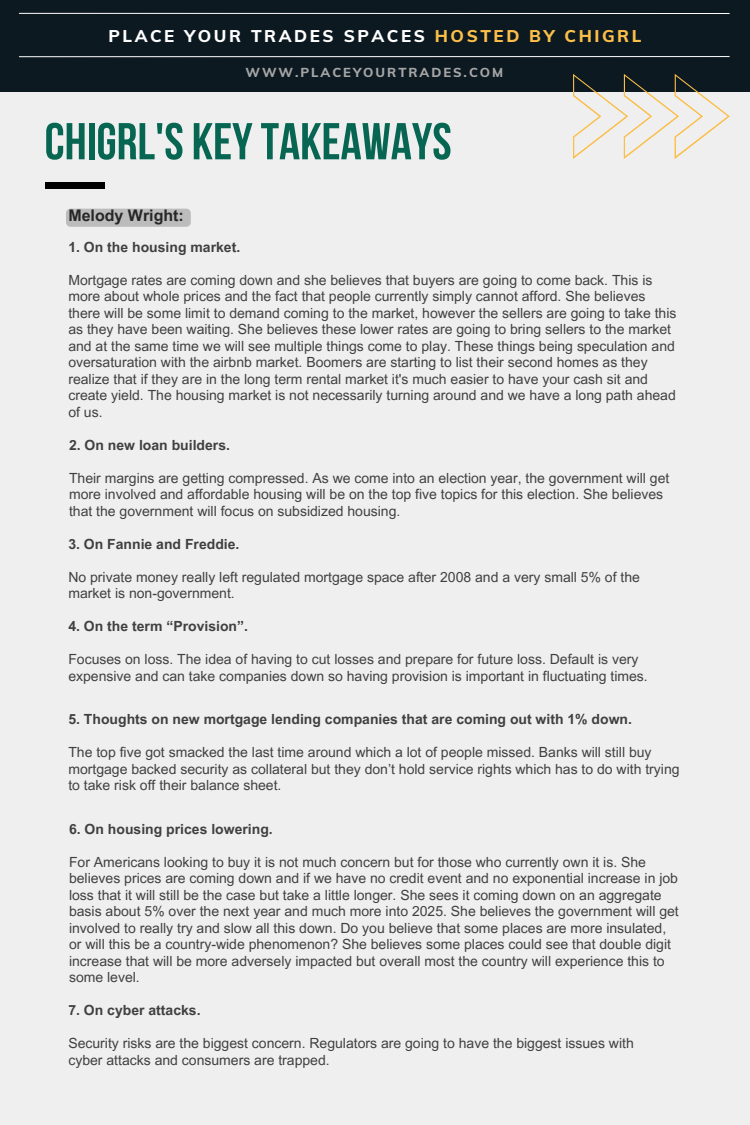
<style>
.page{position:relative;width:750px;height:1125px;background:#efefef}
.page>*{position:absolute;margin:0;border:0;box-sizing:border-box;transform-origin:0 0}
.t1{font:700 51.7px "Bebas Neue";color:#076652}
.t2{font:800 17px "Muli";letter-spacing:.15em;color:#fff}
.t3{font:700 16px "Arial MT Pro";color:#272727}
.t4{font:14px/16.5px "Arial MT Pro";color:#404040}
.t5{font:700 14px "Arial MT Pro";color:#404040}
.t6{font:800 13px "Muli";letter-spacing:.15em;color:#a6a6a6}
.s1{color:#fcbf49}
</style>
<div class="page">
<div style="left:0;top:0;width:750px;height:92px;background:#0c1921"></div>
<hr style="left:19px;top:13px;width:710px;height:1px;background:#fff">
<hr style="left:19px;top:56px;width:710px;height:1px;background:#fff">
<svg style="left:573px;top:74px;width:157px;height:85px"></svg>
<div style="left:45px;top:182px;width:60px;height:7px;background:#000"></div>
<div style="left:66px;top:209px;width:125px;height:18px;background:#bcbcbc"></div>
<p class="t2" style="left:108px;top:25px;width:535px">PLACE YOUR TRADES SPACES <span class="s1">HOSTED BY CHIGRL</span></p>
<p class="t6" style="left:245px;top:64px;width:259px">WWW.PLACEYOURTRADES.COM</p>
<p class="t1" style="left:45px;top:121px;width:409px">CHIGRL'S KEYTAKEAWAYS</p>
<p class="t3" style="left:68px;top:209px;width:117px">Melody Wright:</p>
<p class="t5" style="left:68px;top:242px;width:173px">1. On the housing market.</p>
<p class="t4" style="left:68px;top:273px;width:610px">Mortgage rates are coming down and she believes that buyers are going to come back. This is more about whole prices and the fact that people currently simply cannot afford. She believes there will be some limit to demand coming to the market, however the sellers are going to take this as they have been waiting. She believes these lower rates are going to bring sellers to the market and at the same time we will see multiple things come to play. These things being speculation and oversaturation with the airbnb market. Boomers are starting to list their second homes as they realize that if they are in the long term rental market it's much easier to have your cash sit and create yield. The housing market is not necessarily turning around and we have a long path ahead of us.</p>
<p class="t5" style="left:69px;top:440px;width:162px">2. On new loan builders.</p>
<p class="t4" style="left:69px;top:471px;width:602px">Their margins are getting compressed. As we come into an election year, the government will get more involved and affordable housing will be on the top five topics for this election. She believes that the government will focus on subsidized housing.</p>
<p class="t5" style="left:68px;top:539px;width:173px">3. On Fannie and Freddie.</p>
<p class="t4" style="left:68px;top:570px;width:573px">No private money really left regulated mortgage space after 2008 and a very small 5% of the market is non-government.</p>
<p class="t5" style="left:68px;top:621px;width:181px">4. On the term “Provision”.</p>
<p class="t4" style="left:68px;top:653px;width:581px">Focuses on loss. The idea of having to cut losses and prepare for future loss. Default is very expensive and can take companies down so having provision is important in fluctuating times.</p>
<p class="t5" style="left:68px;top:714px;width:565px">5. Thoughts on new mortgage lending companies that are coming out with 1% down.</p>
<p class="t4" style="left:68px;top:746px;width:613px">The top five got smacked the last time around which a lot of people missed. Banks will still buy mortgage backed security as collateral but they don’t hold service rights which has to do with trying to take risk off their balance sheet.</p>
<p class="t5" style="left:69px;top:823px;width:205px">6. On housing prices lowering.</p>
<p class="t4" style="left:69px;top:855px;width:611px">For Americans looking to buy it is not much concern but for those who currently own it is. She believes prices are coming down and if we have no credit event and no exponential increase in job loss that it will still be the case but take a little longer. She sees it coming down on an aggregate basis about 5% over the next year and much more into 2025. She believes the government will get involved to really try and slow all this down. Do you believe that some places are more insulated, or will this be a country-wide phenomenon? She believes some places could see that double digit increase that will be more adversely impacted but overall most the country will experience this to some level.</p>
<p class="t5" style="left:68px;top:1005px;width:134px">7. On cyber attacks.</p>
<p class="t4" style="left:68px;top:1037px;width:567px">Security risks are the biggest concern. Regulators are going to have the biggest issues with</p>
<p class="t4" style="left:68px;top:1053px;width:263px">cyber attacks and consumers are trapped.</p>
</div>
